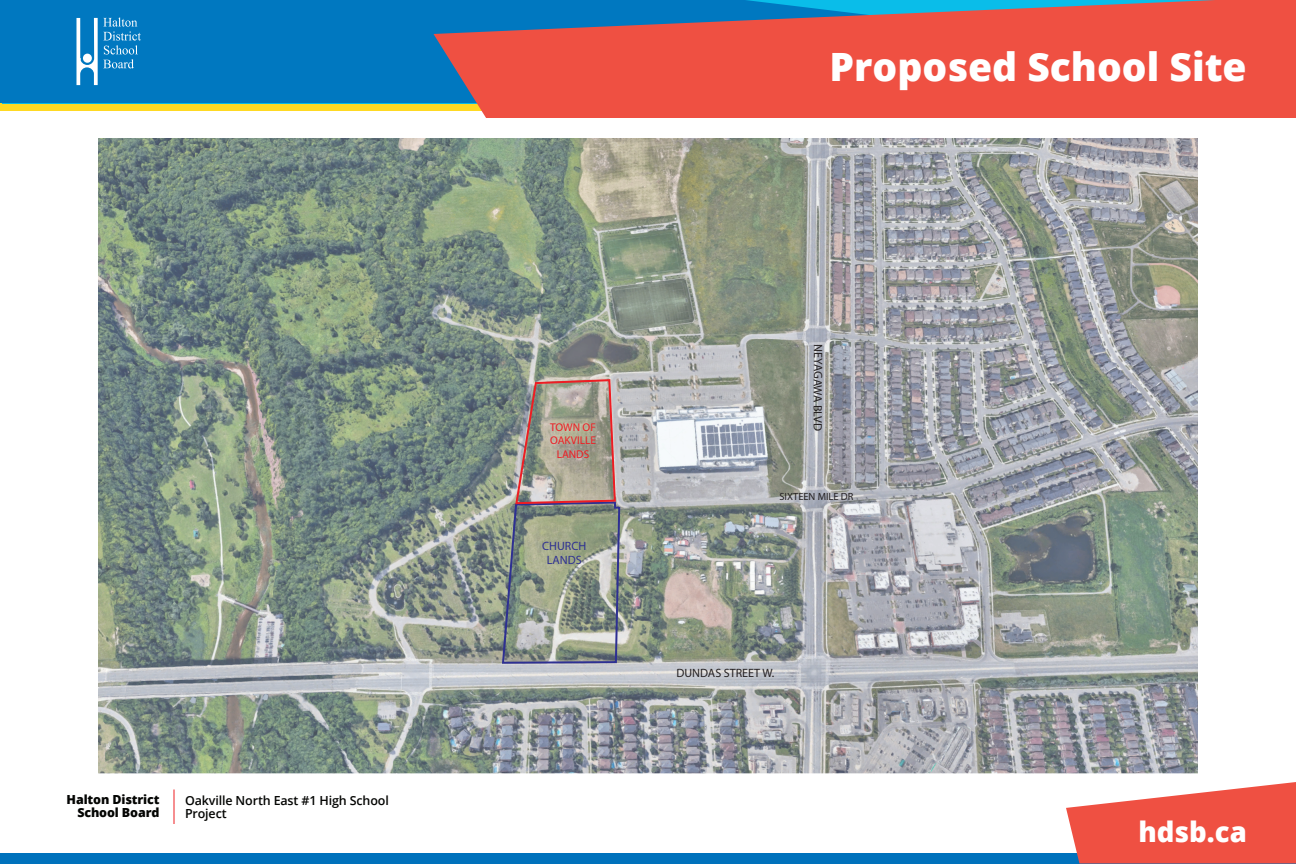
<style>
.page{position:relative;width:1296px;height:864px;background:#fff}
.page>*{position:absolute;margin:0;border:0;box-sizing:border-box;transform-origin:0 0}
.t1{font:800 39px "Open Sans";color:#fff}
.t2{font:800 28.05px "Open Sans";color:#fff}
.t3{font:600 12.5px/13px "Open Sans";letter-spacing:-.01em;color:#040503}
.t4{font:800 12.5px/13px "Open Sans";letter-spacing:-.01em;color:#040503;text-align:right}
.t5{font:12.05px "Myriad Pro";letter-spacing:-.005em;color:#231f20}
.t6{font:12.05px/14.4px "Myriad Pro";color:#2e3092;text-align:center}
.t7{font:11.25px/13.5px "Myriad Pro";color:#ee1d23;text-align:center}
.t8{font:10.45px "Myriad Pro";color:#231f20}
</style>
<div class="page">
<svg style="left:0;top:103px;width:433px;height:7px;background:#dcd43e"></svg>
<div style="left:0;top:0;width:433px;height:103px;background:#0078c0"></div>
<svg style="left:433px;top:0;width:863px;height:118px;background:#cc5956"></svg>
<svg style="left:76px;top:18px;width:65px;height:67px;background:#3996cd"></svg>
<div style="left:0;top:853px;width:1296px;height:11px;background:#0072bc"></div>
<svg style="left:1066px;top:782px;width:230px;height:81px"></svg>
<hr style="left:174px;top:790px;width:1px;height:34px;background:#ee1f23">
<img style="left:98px;top:138px;width:1100px;height:635px">
<svg style="left:501px;top:322px;width:120px;height:343px;background:#999a8e"></svg>
<p class="t4" style="left:67px;top:792px;width:94px">Halton District<br>School Board</p>
<p class="t3" style="left:185px;top:793px;width:205px">Oakville North East #1 High School<br>Project</p>
<h1 class="t1" style="left:830px;top:38px;width:419px">Proposed School Site</h1>
<p class="t7" style="left:550px;top:420px;width:47px">TOWN OF<br>OAKVILLE<br>LANDS</p>
<p class="t6" style="left:542px;top:538px;width:46px">CHURCH<br>LANDS</p>
<p class="t5" style="left:825px;top:344px;width:88px;rotate:90deg">NEYAGAWA BLVD</p>
<p class="t8" style="left:779px;top:490px;width:76px">SIXTEEN MILE DR</p>
<p class="t5" style="left:676px;top:665px;width:100px">DUNDAS STREET W.</p>
<h2 class="t2" style="left:1138px;top:810px;width:110px">hdsb.ca</h2>
</div>
